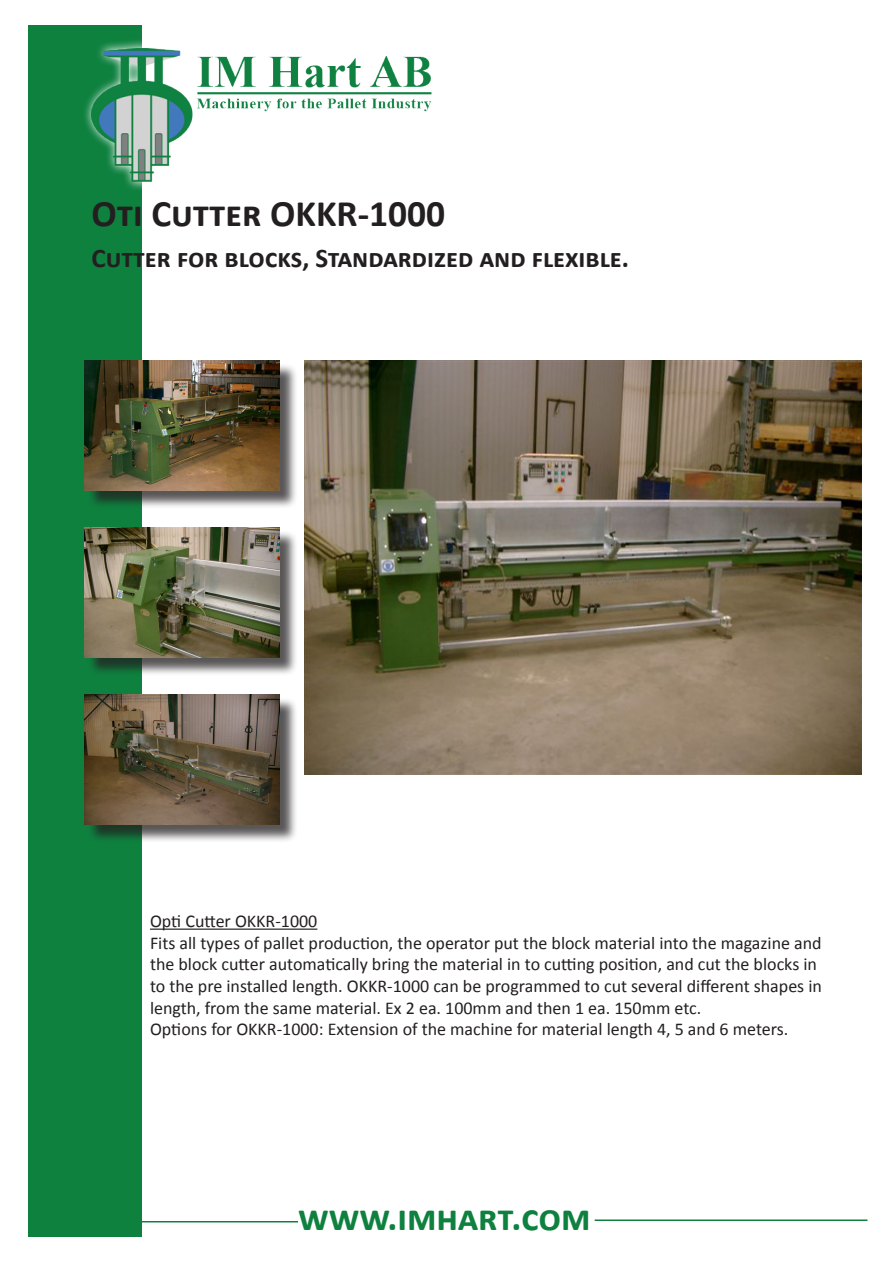
<style>
.page{position:relative;width:893px;height:1263px;background:#fff}
.page>*{position:absolute;margin:0;border:0;box-sizing:border-box;transform-origin:0 0}
.t1{font:700 37.5px "Calibri";color:#231f20}
.t2{font:700 37.5px "Calibri";color:#0e813f}
.t3{font:700 27px "Calibri";color:#231f20}
.t4{font:18px/21.6px "Calibri";color:#231f20}
</style>
<div class="page">
<div style="left:28px;top:26px;width:113px;height:1211px;background:#0e813f"></div>
<svg style="left:85px;top:38px;width:57px;height:153px"></svg>
<img style="left:92px;top:48px;width:340px;height:134px">
<div style="left:87px;top:363px;width:210px;height:146px;background:#231f20;opacity:.75"></div>
<img style="left:85px;top:361px;width:194px;height:129px">
<div style="left:87px;top:530px;width:210px;height:146px;background:#231f20;opacity:.75"></div>
<img style="left:85px;top:528px;width:194px;height:129px">
<hr style="left:150px;top:928px;width:167px;height:2px;background:#231f20">
<hr style="left:140px;top:1221px;width:158px;height:1px;background:#0e813f">
<hr style="left:595px;top:1219px;width:272px;height:2px;background:#0e813f">
<img style="left:305px;top:361px;width:557px;height:414px">
<div style="left:87px;top:697px;width:210px;height:146px;background:#231f20;opacity:.75"></div>
<img style="left:85px;top:694px;width:194px;height:130px">
<p class="t1" style="left:92px;top:190px;width:355px">Oti Cutter OKKR-1000</p>
<p class="t3" style="left:92px;top:241px;width:539px">Cutter for blocks, Standardized and flexible.</p>
<p class="t4" style="left:150px;top:909px;width:169px">Opti Cutter OKKR-1000</p>
<p class="t4" style="left:150px;top:931px;width:673px">Fits all types of pallet production, the operator put the block material into the magazine and the block cutter automatically bring the material in to cutting position, and cut the blocks in to the pre installed length. OKKR-1000 can be programmed to cut several different shapes in length, from the same material. Ex 2 ea. 100mm and then 1 ea. 150mm etc.</p>
<p class="t4" style="left:150px;top:1017px;width:640px">Options for OKKR-1000: Extension of the machine for material length 4, 5 and 6 meters.</p>
<p class="t2" style="left:298px;top:1194px;width:294px">www.imhart.com</p>
</div>
